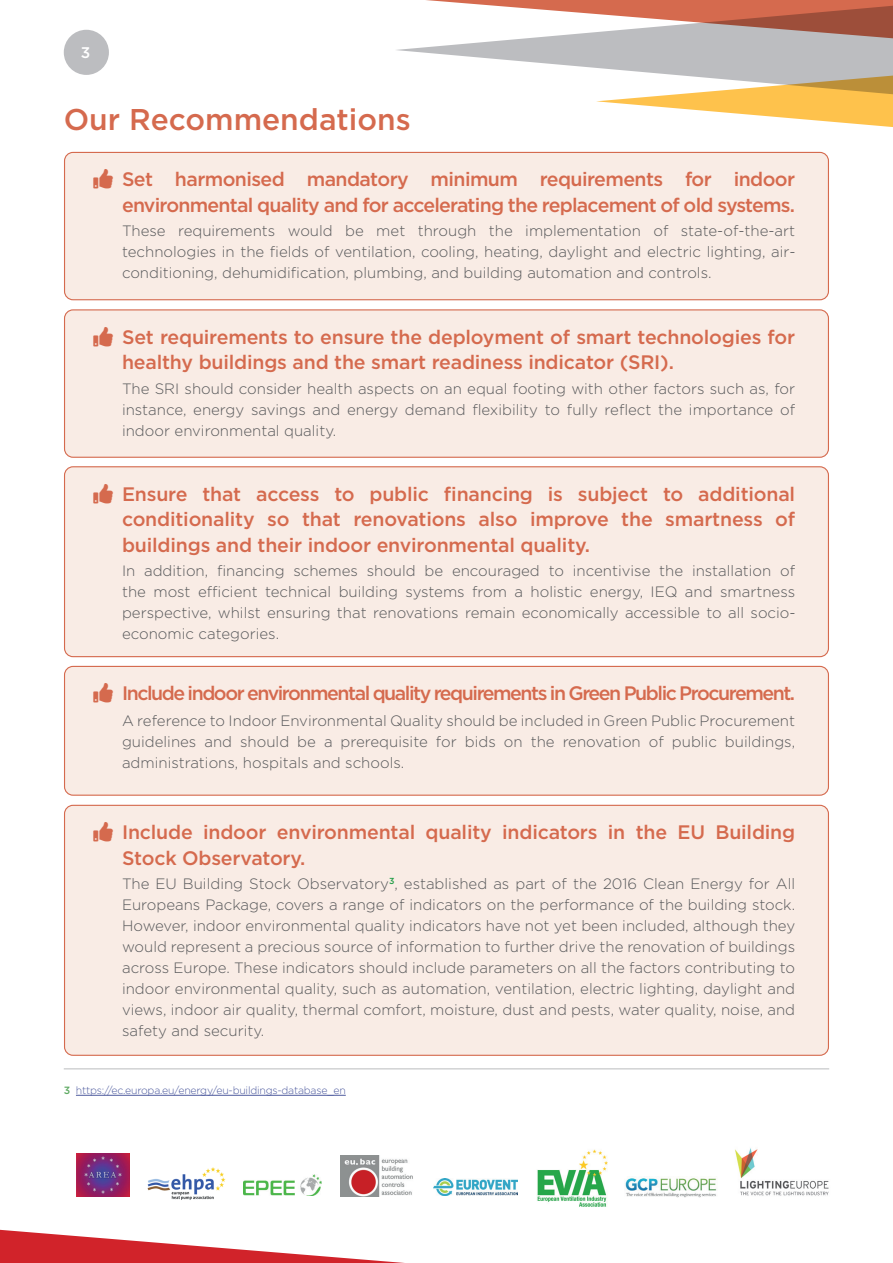
<style>
.page{position:relative;width:893px;height:1263px;background:#fff}
.page>*{position:absolute;margin:0;border:0;box-sizing:border-box;transform-origin:0 0}
.t1{font:500 30px "Gotham";color:#d56a4e}
.t2{font:500 19.5px/25.5px "Gotham";letter-spacing:-.025em;color:#d56a4e}
.t3{font:500 19.5px "Gotham";letter-spacing:-.075em;color:#d56a4e}
.t4{font:500 15.45px "Gotham";color:#fff}
.t5{font:300 15px/21px "Gotham";color:#57585a;text-align:justify}
.t6{font:300 10.5px "Gotham";letter-spacing:-.02em;color:#4d5a9e}
.s1{font-weight:500;color:#5faa63}
</style>
<div class="page">
<div style="left:65px;top:152px;width:763px;height:148px;background:#f9ece5;border-radius:9px"></div>
<div style="left:64px;top:152px;width:765px;height:148px;border:1px solid #d56a4e;border-radius:9px"></div>
<div style="left:65px;top:310px;width:763px;height:147px;background:#f9ece5;border-radius:9px"></div>
<div style="left:64px;top:309px;width:765px;height:149px;border:1px solid #d56a4e;border-radius:9px"></div>
<div style="left:65px;top:467px;width:763px;height:190px;background:#f9ece5;border-radius:9px"></div>
<div style="left:64px;top:466px;width:765px;height:191px;border:1px solid #d56a4e;border-radius:9px"></div>
<div style="left:65px;top:805px;width:763px;height:250px;background:#f9ece5;border-radius:9px"></div>
<div style="left:64px;top:805px;width:765px;height:251px;border:1px solid #d56a4e;border-radius:9px"></div>
<div style="left:65px;top:666px;width:763px;height:129px;background:#f9ece5;border-radius:9px"></div>
<div style="left:64px;top:666px;width:765px;height:130px;border:1px solid #d56a4e;border-radius:9px"></div>
<hr style="left:76px;top:1095px;width:270px;height:1px;background:#4d5a9e">
<hr style="left:64px;top:1068px;width:765px;height:1px;background:#d1d2d4">
<svg style="left:596px;top:101px;width:297px;height:26px"></svg>
<svg style="left:397px;top:0;width:496px;height:101px"></svg>
<div style="left:64px;top:30px;width:45px;height:45px;background:#bcbdc0;border-radius:50%"></div>
<svg style="left:0;top:1230px;width:404px;height:33px"></svg>
<img style="left:76px;top:1153px;width:54px;height:44px">
<img style="left:147px;top:1167px;width:79px;height:33px">
<img style="left:243px;top:1175px;width:79px;height:21px">
<img style="left:341px;top:1155px;width:72px;height:42px">
<img style="left:433px;top:1178px;width:84px;height:17px">
<img style="left:537px;top:1149px;width:71px;height:58px">
<img style="left:625px;top:1178px;width:92px;height:19px">
<img style="left:735px;top:1148px;width:94px;height:48px">
<p class="t4" style="left:81px;top:42px;width:11px">3</p>
<h1 class="t1" style="left:64px;top:100px;width:348px">Our Recommendations</h1>
<h2 class="t2" style="left:94px;top:167px;width:703px;text-align:right">◆▲◆ Set harmonised mandatory minimum requirements for indoor environmental quality and for accelerating the replacement of old systems.</h2>
<p class="t5" style="left:122px;top:220px;width:675px">These requirements would be met through the implementation of state-of-the-art technologies in the fields of ventilation, cooling, heating, daylight and electric lighting, air&shy;conditioning, dehumidification, plumbing, and building automation and controls.</p>
<h2 class="t2" style="left:122px;top:324px;width:675px;text-indent:-29px">◆▲◆ Set requirements to ensure the deployment of smart technologies for healthy buildings and the smart readiness indicator (SRI).</h2>
<p class="t5" style="left:122px;top:378px;width:675px">The SRI should consider health aspects on an equal footing with other factors such as, for instance, energy savings and energy demand flexibility to fully reflect the importance of indoor environmental quality.</p>
<h2 class="t2" style="left:122px;top:481px;width:675px;text-align:justify;text-indent:-29px">◆▲◆ Ensure that access to public financing is subject to additional conditionality so that renovations also improve the smartness of buildings and their indoor environmental quality.</h2>
<p class="t5" style="left:122px;top:560px;width:675px">In addition, financing schemes should be encouraged to incentivise the installation of the most efficient technical building systems from a holistic energy, IEQ and smartness perspective, whilst ensuring that renovations remain economically accessible to all socio&shy;economic categories.</p>
<h2 class="t3" style="left:94px;top:681px;width:703px">◆▲◆ Include indoor environmental quality requirements in Green Public Procurement.</h2>
<p class="t5" style="left:122px;top:710px;width:675px">A reference to Indoor Environmental Quality should be included in Green Public Procurement guidelines and should be a prerequisite for bids on the renovation of public buildings, administrations, hospitals and schools.</p>
<h2 class="t2" style="left:122px;top:819px;width:675px;text-indent:-29px">◆▲◆ Include indoor environmental quality indicators in the EU Building<br>Stock Observatory.</h2>
<p class="t5" style="left:122px;top:873px;width:675px">The EU Building Stock Observatory<sup>3</sup>, established as part of the 2016 Clean Energy for All Europeans Package, covers a range of indicators on the performance of the building stock.<br>However, indoor environmental quality indicators have not yet been included, although they would represent a precious source of information to further drive the renovation of buildings across Europe. These indicators should include parameters on all the factors contributing to indoor environmental quality, such as automation, ventilation, electric lighting, daylight and views, indoor air quality, thermal comfort, moisture, dust and pests, water quality, noise, and safety and security.</p>
<p class="t6" style="left:64px;top:1084px;width:283px"><span class="s1">3</span> https://ec.europa.eu/energy/eu-buildings-database_en</p>
</div>
